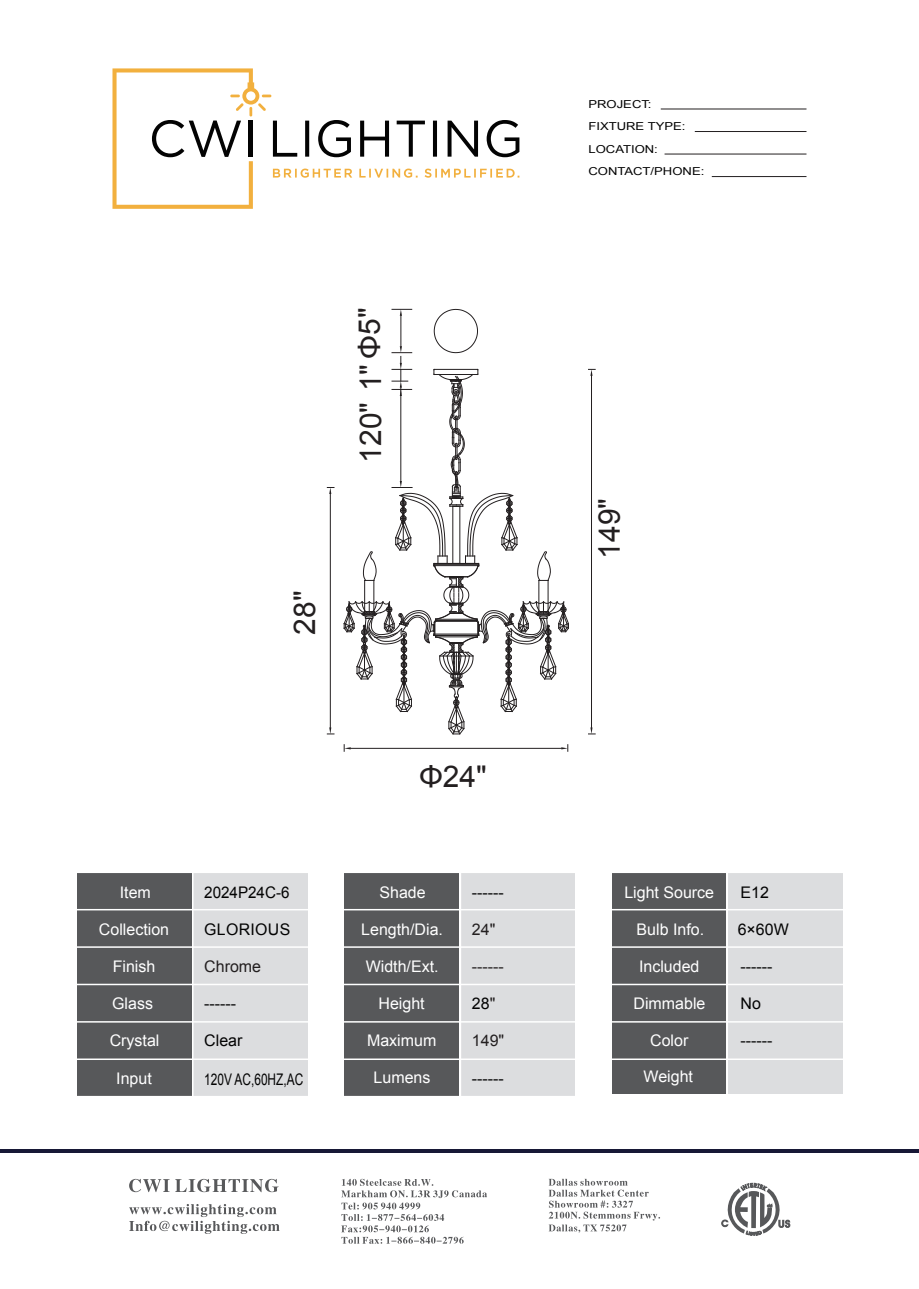
<style>
.page{position:relative;width:919px;height:1289px;background:#fff}
.page>*{position:absolute;margin:0;border:0;box-sizing:border-box;transform-origin:0 0}
.t1{font:29.85px "Arial";color:#231f20}
.t2{font:16.05px "Arial";color:#fff}
.t3{font:16.05px "Arial";color:#030303}
.t4{font:16.05px "Arial";color:#231f20}
.t5{font:16.05px "Arial";color:#030303;scale:.74 1}
.t6{font:16.05px "Arial";color:#030303;scale:.95 1}
.t7{font:16.05px "Arial";letter-spacing:.02em;color:#030303}
.t8{font:10.95px/22.4px "Arial";color:#030303;scale:1.19 1}
.s1{color:#231f20}
</style>
<div class="page">
<hr style="left:0;top:1149px;width:918px;height:4px;background:#171836">
<div style="left:611px;top:872px;width:115px;height:221px;background:#57585a"></div>
<div style="left:77px;top:872px;width:114px;height:224px;background:#57585a"></div>
<div style="left:344px;top:872px;width:115px;height:224px;background:#57585a"></div>
<div style="left:728px;top:872px;width:114px;height:221px;background:#dcdddf"></div>
<div style="left:193px;top:872px;width:115px;height:224px;background:#dcdddf"></div>
<div style="left:460px;top:872px;width:115px;height:224px;background:#dcdddf"></div>
<hr style="left:76px;top:871px;width:767px;height:2px;background:#fff">
<hr style="left:76px;top:908px;width:767px;height:2px;background:#fff">
<hr style="left:76px;top:946px;width:767px;height:1px;background:#fff">
<hr style="left:76px;top:983px;width:767px;height:2px;background:#fff">
<hr style="left:76px;top:1021px;width:767px;height:1px;background:#fff">
<hr style="left:76px;top:1058px;width:767px;height:1px;background:#fff">
<hr style="left:76px;top:1095px;width:767px;height:2px;background:#fff">
<hr style="left:459px;top:856px;width:2px;height:240px;background:#fff">
<svg style="left:343px;top:309px;width:226px;height:426px"></svg>
<hr style="left:330px;top:494px;width:1px;height:233px;background:#231f20">
<svg style="left:327px;top:487px;width:7px;height:7px"></svg>
<svg style="left:327px;top:727px;width:7px;height:7px"></svg>
<hr style="left:591px;top:373px;width:1px;height:354px;background:#231f20">
<svg style="left:588px;top:369px;width:7px;height:7px"></svg>
<svg style="left:588px;top:727px;width:7px;height:7px"></svg>
<hr style="left:351px;top:748px;width:210px;height:1px;background:#231f20">
<svg style="left:344px;top:744px;width:7px;height:7px"></svg>
<svg style="left:561px;top:744px;width:7px;height:7px"></svg>
<svg style="left:721px;top:1182px;width:69px;height:53px"></svg>
<svg style="left:341px;top:1178px;width:146px;height:65px"></svg>
<svg style="left:548px;top:1178px;width:112px;height:54px"></svg>
<svg style="left:129px;top:1178px;width:149px;height:14px"></svg>
<svg style="left:129px;top:1204px;width:150px;height:29px"></svg>
<hr style="left:660px;top:109px;width:146px;height:1px;background:#231f20">
<hr style="left:694px;top:131px;width:112px;height:1px;background:#231f20">
<hr style="left:664px;top:154px;width:142px;height:1px;background:#231f20">
<hr style="left:711px;top:176px;width:95px;height:1px;background:#231f20">
<svg style="left:112px;top:68px;width:407px;height:141px"></svg>
<h1 class="t1" style="left:351px;top:462px;width:157px;rotate:-90deg">120" 1" Φ5"</h1>
<h1 class="t1" style="left:285px;top:634px;width:45px;rotate:-90deg">28"</h1>
<h1 class="t1" style="left:419px;top:757px;width:69px">Φ24"</h1>
<p class="t2" style="left:120px;top:881px;width:33px">Item</p>
<p class="t2" style="left:99px;top:918px;width:72px">Collection</p>
<p class="t2" style="left:113px;top:956px;width:44px">Finish</p>
<p class="t2" style="left:112px;top:993px;width:42px">Glass</p>
<p class="t2" style="left:110px;top:1030px;width:51px">Crystal</p>
<p class="t2" style="left:116px;top:1067px;width:37px">Input</p>
<p class="t6" style="left:204px;top:881px;width:91px">2024P24C-6</p>
<p class="t2" style="left:379px;top:881px;width:48px">Shade</p>
<p class="t2" style="left:361px;top:918px;width:83px">Length/Dia.</p>
<p class="t2" style="left:365px;top:956px;width:74px">Width/Ext.</p>
<p class="t2" style="left:378px;top:993px;width:48px">Height</p>
<p class="t2" style="left:367px;top:1030px;width:71px">Maximum</p>
<p class="t3" style="left:472px;top:881px;width:33px">------</p>
<p class="t4" style="left:472px;top:918px;width:25px">24"</p>
<p class="t7" style="left:204px;top:918px;width:88px">GLORIOUS</p>
<p class="t4" style="left:204px;top:956px;width:58px">Chrome</p>
<p class="t4" style="left:472px;top:956px;width:33px">------</p>
<p class="t3" style="left:472px;top:993px;width:25px">28<span class="s1">"</span></p>
<p class="t4" style="left:472px;top:1030px;width:34px">149"</p>
<p class="t3" style="left:472px;top:1067px;width:33px">------</p>
<p class="t3" style="left:204px;top:993px;width:33px">------</p>
<p class="t3" style="left:204px;top:1030px;width:40px">Clear</p>
<p class="t5" style="left:204px;top:1068px;width:135px">120V AC,60HZ,AC</p>
<p class="t2" style="left:373px;top:1067px;width:58px">Lumens</p>
<p class="t8" style="left:588px;top:93px;width:99px">PROJECT:<br>FIXTURE TYPE:<br>LOCATION:<br>CONTACT/PHONE:</p>
<h1 class="t1" style="left:589px;top:558px;width:62px;rotate:-90deg">149"</h1>
<p class="t2" style="left:624px;top:881px;width:91px">Light Source</p>
<p class="t2" style="left:636px;top:918px;width:69px">Bulb Info.</p>
<p class="t2" style="left:639px;top:956px;width:62px">Included</p>
<p class="t2" style="left:633px;top:993px;width:73px">Dimmable</p>
<p class="t2" style="left:650px;top:1030px;width:40px">Color</p>
<p class="t2" style="left:643px;top:1065px;width:51px">Weight</p>
<p class="t3" style="left:740px;top:881px;width:30px">E12</p>
<p class="t3" style="left:737px;top:918px;width:53px">6×60W</p>
<p class="t3" style="left:740px;top:956px;width:33px">------</p>
<p class="t3" style="left:740px;top:993px;width:22px">No</p>
<p class="t3" style="left:740px;top:1030px;width:33px">------</p>
</div>
